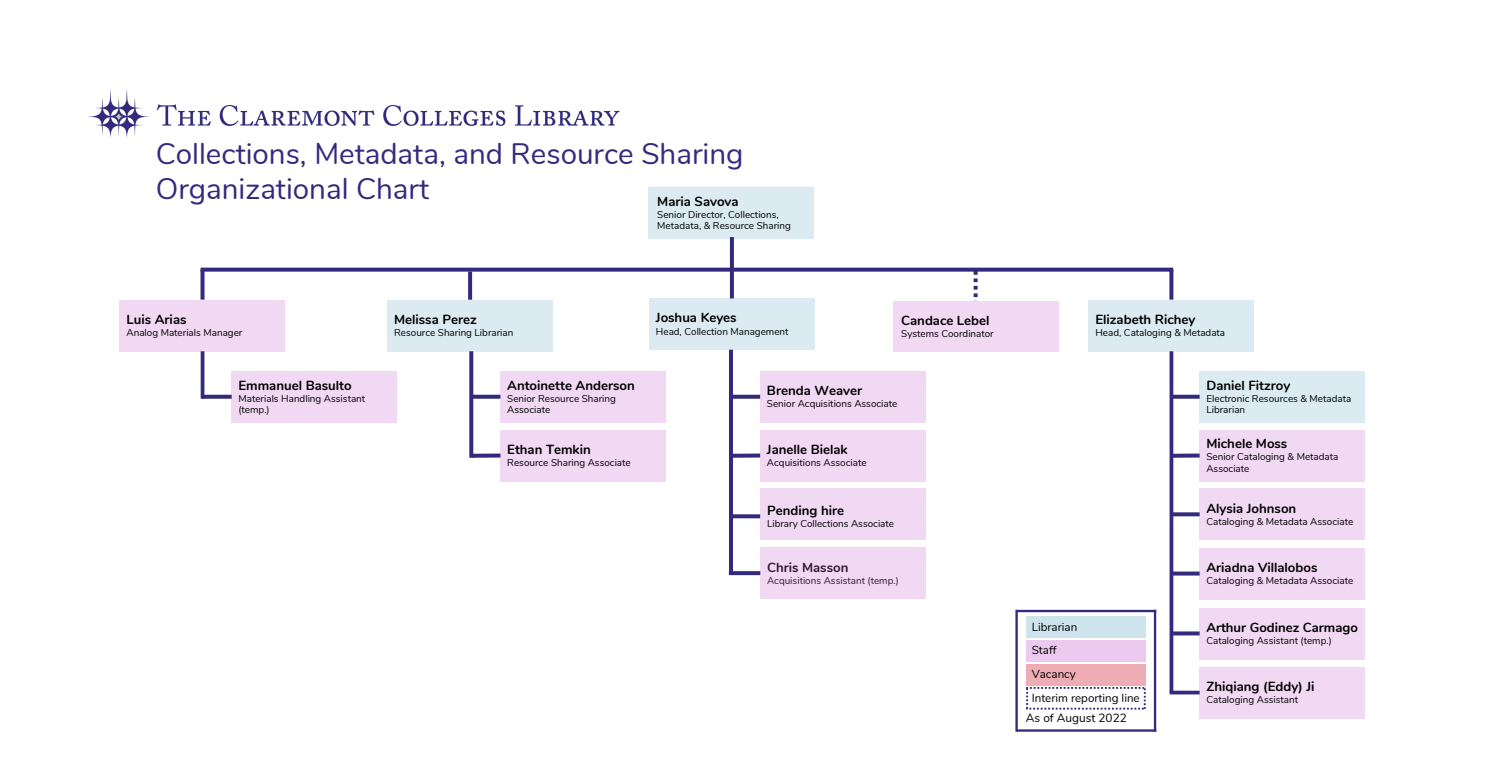
<style>
.page{position:relative;width:1485px;height:765px;background:#fff}
.page>*{position:absolute;margin:0;border:0;box-sizing:border-box;transform-origin:0 0}
.t1{font:29.56px/35.2px "Nunito";color:#332a7e}
.t2{font:700 13.19px "Nunito";color:#000}
.t3{font:700 13.12px "Nunito";color:#000}
.t4{font:11.88px "Nunito";color:#000}
.t5{font:11.62px/23.6px "Nunito";color:#000}
.t6{font:9.88px/11.1px "Nunito";color:#000}
</style>
<div class="page">
<img style="left:88px;top:89px;width:532px;height:49px">
<div style="left:120px;top:300px;width:165px;height:51px;background:#f1d8f3"></div>
<div style="left:232px;top:371px;width:165px;height:52px;background:#f1d8f3"></div>
<div style="left:1089px;top:300px;width:165px;height:51px;background:#dbebf1"></div>
<div style="left:1200px;top:489px;width:165px;height:51px;background:#f1d8f3"></div>
<div style="left:1200px;top:430px;width:165px;height:51px;background:#f1d8f3"></div>
<div style="left:1200px;top:371px;width:165px;height:52px;background:#dbebf1"></div>
<div style="left:387px;top:300px;width:166px;height:51px;background:#dbebf1"></div>
<div style="left:500px;top:371px;width:166px;height:52px;background:#f1d8f3"></div>
<div style="left:648px;top:187px;width:166px;height:52px;background:#dbebf1"></div>
<div style="left:893px;top:301px;width:165px;height:51px;background:#f1d8f3"></div>
<div style="left:649px;top:298px;width:166px;height:52px;background:#dbebf1"></div>
<svg style="left:201px;top:268px;width:972px;height:4px;background:#443c89"></svg>
<svg style="left:730px;top:237px;width:4px;height:61px"></svg>
<svg style="left:468px;top:272px;width:4px;height:28px"></svg>
<hr style="left:201px;top:270px;width:3px;height:30px;background:#332a7e">
<svg style="left:974px;top:271px;width:4px;height:30px"></svg>
<svg style="left:1169px;top:270px;width:4px;height:30px"></svg>
<hr style="left:1170px;top:351px;width:3px;height:342px;background:#332a7e">
<svg style="left:1173px;top:395px;width:27px;height:4px"></svg>
<svg style="left:1169px;top:452px;width:31px;height:8px"></svg>
<svg style="left:1173px;top:512px;width:27px;height:4px"></svg>
<div style="left:1200px;top:548px;width:165px;height:51px;background:#f1d8f3"></div>
<hr style="left:1171px;top:572px;width:29px;height:3px;background:#332a7e">
<hr style="left:729px;top:350px;width:4px;height:224px;background:#332a7e">
<div style="left:760px;top:371px;width:166px;height:52px;background:#f1d8f3"></div>
<div style="left:760px;top:489px;width:166px;height:51px;background:#f1d8f3"></div>
<div style="left:760px;top:430px;width:166px;height:51px;background:#f1d8f3"></div>
<div style="left:760px;top:547px;width:166px;height:52px;background:#f1d8f3"></div>
<svg style="left:733px;top:395px;width:27px;height:4px"></svg>
<svg style="left:733px;top:453px;width:28px;height:5px"></svg>
<svg style="left:733px;top:514px;width:27px;height:4px"></svg>
<svg style="left:729px;top:571px;width:31px;height:4px"></svg>
<div style="left:500px;top:430px;width:166px;height:52px;background:#f1d8f3"></div>
<svg style="left:469px;top:351px;width:4px;height:101px"></svg>
<svg style="left:470px;top:395px;width:30px;height:4px"></svg>
<svg style="left:469px;top:452px;width:32px;height:6px"></svg>
<hr style="left:201px;top:351px;width:3px;height:48px;background:#332a7e">
<svg style="left:202px;top:395px;width:30px;height:4px"></svg>
<div style="left:1200px;top:608px;width:165px;height:51px;background:#f1d8f3"></div>
<hr style="left:1171px;top:632px;width:29px;height:3px;background:#332a7e">
<div style="left:1200px;top:667px;width:165px;height:51px;background:#f1d8f3"></div>
<hr style="left:1170px;top:691px;width:30px;height:3px;background:#332a7e">
<div style="left:1026px;top:617px;width:120px;height:21px;background:#cde4ec"></div>
<div style="left:1026px;top:640px;width:120px;height:22px;background:#ecc9ee"></div>
<div style="left:1026px;top:664px;width:120px;height:21px;background:#eeacb4"></div>
<hr style="left:1015px;top:610px;width:3px;height:122px;background:#332a7e">
<hr style="left:1154px;top:610px;width:2px;height:122px;background:#332a7e">
<hr style="left:1017px;top:610px;width:139px;height:2px;background:#332a7e">
<hr style="left:1017px;top:729px;width:139px;height:3px;background:#332a7e">
<svg style="left:1026px;top:687px;width:120px;height:23px"></svg>
<h1 class="t1" style="left:156px;top:136px;width:589px">Collections, Metadata, and Resource Sharing<br>Organizational Chart</h1>
<h2 class="t2" style="left:657px;top:192px;width:83px">Maria Savova</h2>
<p class="t6" style="left:657px;top:209px;width:135px">Senior Director, Collections,<br>Metadata, &amp; Resource Sharing</p>
<h2 class="t2" style="left:127px;top:311px;width:61px">Luis Arias</h2>
<p class="t6" style="left:127px;top:327px;width:117px">Analog Materials Manager</p>
<h2 class="t2" style="left:239px;top:376px;width:115px">Emmanuel Basulto</h2>
<p class="t6" style="left:239px;top:393px;width:128px">Materials Handling Assistant (temp.)</p>
<h2 class="t2" style="left:394px;top:311px;width:84px">Melissa Perez</h2>
<p class="t6" style="left:394px;top:327px;width:121px">Resource Sharing Librarian</p>
<h2 class="t2" style="left:656px;top:309px;width:82px">Joshua Keyes</h2>
<p class="t6" style="left:656px;top:326px;width:134px">Head, Collection Management</p>
<h2 class="t2" style="left:901px;top:312px;width:90px">Candace Lebel</h2>
<p class="t6" style="left:901px;top:328px;width:94px">Systems Coordinator</p>
<h2 class="t2" style="left:507px;top:376px;width:129px">Antoinette Anderson</h2>
<p class="t6" style="left:507px;top:393px;width:110px">Senior Resource Sharing<br>Associate</p>
<h2 class="t2" style="left:767px;top:382px;width:97px">Brenda Weaver</h2>
<p class="t6" style="left:767px;top:399px;width:132px">Senior Acquisitions Associate</p>
<h2 class="t2" style="left:507px;top:441px;width:85px">Ethan Temkin</h2>
<p class="t6" style="left:507px;top:457px;width:125px">Resource Sharing Associate</p>
<h2 class="t2" style="left:767px;top:441px;width:82px">Janelle Bielak</h2>
<p class="t6" style="left:767px;top:457px;width:101px">Acquisitions Associate</p>
<h2 class="t2" style="left:767px;top:502px;width:79px">Pending hire</h2>
<p class="t6" style="left:767px;top:518px;width:129px">Library Collections Associate</p>
<h2 class="t2" style="left:767px;top:558px;width:83px">Chris Masson</h2>
<p class="t6" style="left:767px;top:575px;width:133px">Acquisitions Assistant (temp.)</p>
<h2 class="t2" style="left:1095px;top:311px;width:101px">Elizabeth Richey</h2>
<p class="t6" style="left:1095px;top:327px;width:131px">Head, Cataloging &amp; Metadata</p>
<h2 class="t2" style="left:1206px;top:376px;width:86px">Daniel Fitzroy</h2>
<p class="t6" style="left:1206px;top:393px;width:146px">Electronic Resources &amp; Metadata<br>Librarian</p>
<h2 class="t2" style="left:1206px;top:435px;width:82px">Michele Moss</h2>
<p class="t6" style="left:1206px;top:452px;width:134px">Senior Cataloging &amp; Metadata<br>Associate</p>
<h2 class="t2" style="left:1206px;top:500px;width:91px">Alysia Johnson</h2>
<p class="t6" style="left:1206px;top:516px;width:148px">Cataloging &amp; Metadata Associate</p>
<p class="t5" style="left:1032px;top:615px;width:47px">Librarian</p>
<p class="t5" style="left:1032px;top:639px;width:109px">Staff<br>Vacancy<br>Interim reporting line</p>
<p class="t4" style="left:1026px;top:710px;width:103px">As of August 2022</p>
<h2 class="t2" style="left:1206px;top:559px;width:113px">Ariadna Villalobos</h2>
<p class="t6" style="left:1206px;top:575px;width:148px">Cataloging &amp; Metadata Associate</p>
<h3 class="t3" style="left:1206px;top:618px;width:153px">Arthur Godinez Carmago</h3>
<p class="t6" style="left:1206px;top:635px;width:127px">Cataloging Assistant (temp.)</p>
<h2 class="t2" style="left:1206px;top:678px;width:110px">Zhiqiang (Eddy) Ji</h2>
<p class="t6" style="left:1206px;top:694px;width:93px">Cataloging Assistant</p>
</div>
